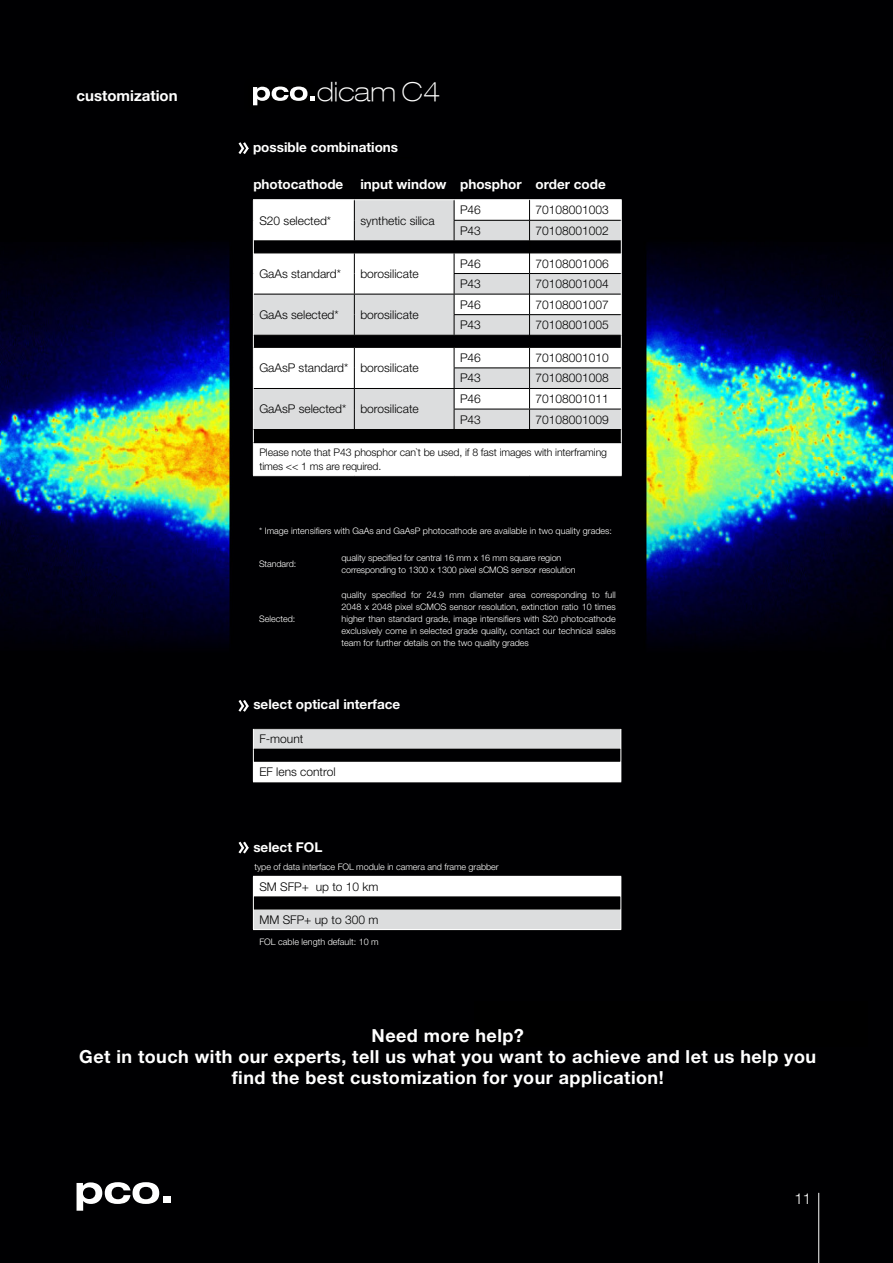
<style>
.page{position:relative;width:893px;height:1263px;background:#fff}
.page>*{position:absolute;margin:0;border:0;box-sizing:border-box;transform-origin:0 0}
.t1{font:100 expanded 26.55px "Helvetica Neue";color:#fff}
.Titel{font:700 18px/21px "Helvetica Neue LT Std";letter-spacing:.025em;color:#fff;text-align:center}
.Titel-2{font:700 15px "Helvetica Neue LT Std";color:#fff}
.t2{font:300 15px "Helvetica Neue LT Std";color:#fff}
.GS_grau{font:700 13.5px "Helvetica Neue LT Std";color:#fff}
.GS_grau-2{font:300 12px "Helvetica Neue LT Std";color:#000}
.GS_grau-3{font:300 10.5px/13.5px "Helvetica Neue LT Std";letter-spacing:-.01em;color:#000}
.GS_schwarz{font:300 9px/12px "Helvetica Neue LT Std";color:#fff}
.GS_grau-4{font:300 9px "Helvetica Neue LT Std";letter-spacing:-.005em;color:#fff}
</style>
<div class="page">
<img style="left:0;top:0;width:893px;height:1263px">
<hr style="left:818px;top:1193px;width:1px;height:70px;background:#fff">
<svg style="left:77px;top:1182px;width:82px;height:29px"></svg>
<div style="left:164px;top:1197px;width:7px;height:6px;background:#fff"></div>
<div style="left:244px;top:78px;width:80px;height:36px;background:#000"></div>
<svg style="left:253px;top:87px;width:62px;height:18px"></svg>
<div style="left:474px;top:1001px;width:393px;height:46px;background:#000"></div>
<svg style="left:254px;top:443px;width:367px;height:32px"></svg>
<svg style="left:254px;top:200px;width:367px;height:229px"></svg>
<div style="left:253px;top:430px;width:368px;height:13px;background:#000"></div>
<svg style="left:354px;top:200px;width:1px;height:40px"></svg>
<hr style="left:454px;top:220px;width:75px;height:1px;background:#000">
<svg style="left:454px;top:200px;width:1px;height:40px"></svg>
<hr style="left:530px;top:220px;width:91px;height:1px;background:#000">
<hr style="left:254px;top:240px;width:100px;height:1px;background:#000">
<hr style="left:354px;top:240px;width:100px;height:1px;background:#000">
<hr style="left:254px;top:253px;width:100px;height:1px;background:#000">
<hr style="left:354px;top:253px;width:100px;height:1px;background:#000">
<hr style="left:254px;top:294px;width:100px;height:1px;background:#000">
<hr style="left:354px;top:294px;width:100px;height:1px;background:#000">
<svg style="left:354px;top:253px;width:1px;height:82px"></svg>
<hr style="left:254px;top:335px;width:100px;height:1px;background:#000">
<hr style="left:354px;top:335px;width:100px;height:1px;background:#000">
<hr style="left:254px;top:347px;width:100px;height:1px;background:#000">
<hr style="left:354px;top:347px;width:100px;height:1px;background:#000">
<hr style="left:254px;top:388px;width:100px;height:1px;background:#000">
<hr style="left:354px;top:388px;width:100px;height:1px;background:#000">
<hr style="left:454px;top:240px;width:75px;height:1px;background:#000">
<hr style="left:530px;top:240px;width:91px;height:1px;background:#000">
<hr style="left:454px;top:253px;width:75px;height:1px;background:#000">
<hr style="left:530px;top:253px;width:91px;height:1px;background:#000">
<hr style="left:454px;top:294px;width:75px;height:1px;background:#000">
<hr style="left:530px;top:294px;width:91px;height:1px;background:#000">
<hr style="left:454px;top:335px;width:75px;height:1px;background:#000">
<hr style="left:530px;top:335px;width:91px;height:1px;background:#000">
<hr style="left:454px;top:347px;width:75px;height:1px;background:#000">
<hr style="left:530px;top:347px;width:91px;height:1px;background:#000">
<hr style="left:454px;top:388px;width:75px;height:1px;background:#000">
<hr style="left:530px;top:388px;width:91px;height:1px;background:#000">
<hr style="left:454px;top:273px;width:75px;height:1px;background:#000">
<hr style="left:530px;top:273px;width:91px;height:1px;background:#000">
<hr style="left:454px;top:314px;width:75px;height:1px;background:#000">
<svg style="left:454px;top:253px;width:1px;height:82px"></svg>
<hr style="left:530px;top:314px;width:91px;height:1px;background:#000">
<hr style="left:454px;top:367px;width:75px;height:1px;background:#000">
<hr style="left:530px;top:367px;width:91px;height:1px;background:#000">
<svg style="left:354px;top:348px;width:1px;height:81px"></svg>
<hr style="left:253px;top:199px;width:101px;height:1px;background:#fff">
<hr style="left:354px;top:199px;width:100px;height:1px;background:#fff">
<hr style="left:454px;top:199px;width:76px;height:1px;background:#fff">
<hr style="left:530px;top:199px;width:92px;height:1px;background:#fff">
<svg style="left:253px;top:200px;width:1px;height:243px"></svg>
<hr style="left:253px;top:443px;width:1px;height:32px;background:#fff">
<hr style="left:253px;top:475px;width:101px;height:1px;background:#fff">
<hr style="left:354px;top:475px;width:100px;height:1px;background:#fff">
<hr style="left:454px;top:475px;width:76px;height:1px;background:#fff">
<hr style="left:530px;top:475px;width:92px;height:1px;background:#fff">
<hr style="left:621px;top:443px;width:1px;height:32px;background:#fff">
<svg style="left:529px;top:200px;width:1px;height:229px"></svg>
<hr style="left:254px;top:429px;width:100px;height:1px;background:#000">
<hr style="left:354px;top:429px;width:100px;height:1px;background:#000">
<hr style="left:454px;top:409px;width:76px;height:1px;background:#000">
<svg style="left:454px;top:348px;width:1px;height:81px"></svg>
<hr style="left:530px;top:409px;width:91px;height:1px;background:#000">
<hr style="left:454px;top:429px;width:76px;height:1px;background:#000">
<hr style="left:530px;top:429px;width:91px;height:1px;background:#000">
<svg style="left:621px;top:200px;width:1px;height:243px"></svg>
<svg style="left:236px;top:140px;width:15px;height:17px"></svg>
<div style="left:253px;top:729px;width:368px;height:20px;background:#dcddde"></div>
<div style="left:253px;top:761px;width:368px;height:21px;background:#fff"></div>
<hr style="left:253px;top:728px;width:368px;height:1px;background:#000">
<hr style="left:254px;top:749px;width:366px;height:1px;background:#000">
<hr style="left:254px;top:761px;width:366px;height:1px;background:#000">
<svg style="left:253px;top:729px;width:1px;height:33px"></svg>
<svg style="left:620px;top:729px;width:1px;height:33px"></svg>
<svg style="left:236px;top:697px;width:15px;height:17px"></svg>
<div style="left:253px;top:876px;width:368px;height:21px;background:#fff"></div>
<div style="left:253px;top:909px;width:368px;height:20px;background:#dcddde"></div>
<hr style="left:254px;top:896px;width:366px;height:1px;background:#000">
<hr style="left:254px;top:909px;width:366px;height:1px;background:#000">
<svg style="left:253px;top:897px;width:1px;height:32px"></svg>
<svg style="left:620px;top:896px;width:1px;height:33px"></svg>
<hr style="left:253px;top:929px;width:368px;height:1px;background:#fff">
<svg style="left:236px;top:839px;width:15px;height:17px"></svg>
<hr style="left:253px;top:157px;width:160px;height:1px;background:#000">
<p class="Titel-2" style="left:77px;top:86px;width:103px">customization</p>
<p class="t1" style="left:317px;top:75px;width:125px">dicam C4</p>
<p class="GS_grau" style="left:253px;top:139px;width:147px">possible combinations</p>
<p class="GS_grau" style="left:253px;top:176px;width:92px">photocathode</p>
<p class="GS_grau" style="left:360px;top:176px;width:88px">input window</p>
<p class="GS_grau" style="left:460px;top:176px;width:63px">phosphor</p>
<p class="GS_grau" style="left:536px;top:176px;width:72px">order code</p>
<p class="GS_grau-2" style="left:259px;top:213px;width:73px">S20 selected*</p>
<p class="GS_grau-2" style="left:360px;top:213px;width:76px">synthetic silica</p>
<p class="GS_grau-2" style="left:460px;top:203px;width:22px">P46</p>
<p class="GS_grau-2" style="left:536px;top:203px;width:75px">70108001003</p>
<p class="GS_grau-2" style="left:460px;top:223px;width:22px">P43</p>
<p class="GS_grau-2" style="left:536px;top:223px;width:75px">70108001002</p>
<p class="GS_grau-2" style="left:259px;top:266px;width:83px">GaAs standard*</p>
<p class="GS_grau-2" style="left:360px;top:266px;width:60px">borosilicate</p>
<p class="GS_grau-2" style="left:259px;top:307px;width:81px">GaAs selected*</p>
<p class="GS_grau-2" style="left:360px;top:307px;width:60px">borosilicate</p>
<p class="GS_grau-2" style="left:259px;top:361px;width:90px">GaAsP standard*</p>
<p class="GS_grau-2" style="left:360px;top:361px;width:60px">borosilicate</p>
<p class="GS_grau-2" style="left:460px;top:256px;width:22px">P46</p>
<p class="GS_grau-2" style="left:536px;top:256px;width:75px">70108001006</p>
<p class="GS_grau-2" style="left:460px;top:276px;width:22px">P43</p>
<p class="GS_grau-2" style="left:536px;top:276px;width:75px">70108001004</p>
<p class="GS_grau-2" style="left:460px;top:297px;width:22px">P46</p>
<p class="GS_grau-2" style="left:536px;top:297px;width:75px">70108001007</p>
<p class="GS_grau-2" style="left:460px;top:318px;width:22px">P43</p>
<p class="GS_grau-2" style="left:536px;top:318px;width:75px">70108001005</p>
<p class="GS_grau-2" style="left:460px;top:350px;width:22px">P46</p>
<p class="GS_grau-2" style="left:536px;top:350px;width:75px">70108001010</p>
<p class="GS_grau-2" style="left:460px;top:371px;width:22px">P43</p>
<p class="GS_grau-2" style="left:536px;top:371px;width:75px">70108001008</p>
<p class="GS_grau-2" style="left:460px;top:391px;width:22px">P46</p>
<p class="GS_grau-2" style="left:536px;top:391px;width:75px">70108001011</p>
<p class="GS_grau-2" style="left:460px;top:412px;width:22px">P43</p>
<p class="GS_grau-2" style="left:536px;top:412px;width:75px">70108001009</p>
<p class="GS_grau-3" style="left:259px;top:445px;width:349px">Please note that P43 phosphor can`t be used, if 8 fast images with interframing times &lt;&lt; 1 ms are required.</p>
<p class="GS_grau-2" style="left:259px;top:402px;width:88px">GaAsP selected*</p>
<p class="GS_grau-2" style="left:360px;top:402px;width:60px">borosilicate</p>
<p class="GS_schwarz" style="left:259px;top:524px;width:355px">* Image intensifiers with GaAs and GaAsP photocathode are available in two quality grades:</p>
<p class="GS_schwarz" style="left:259px;top:557px;width:39px">Standard:</p>
<p class="GS_schwarz" style="left:341px;top:551px;width:236px">quality specified for central 16 mm x 16 mm square region corresponding to 1300 x 1300 pixel sCMOS sensor resolution</p>
<p class="GS_schwarz" style="left:259px;top:613px;width:38px">Selected:</p>
<p class="GS_schwarz" style="left:341px;top:589px;width:276px;text-align:justify">quality specified for 24.9 mm diameter area corresponding to full 2048 x 2048 pixel sCMOS sensor resolution, extinction ratio 10 times higher than standard grade, image intensifiers with S20 photocathode exclusively come in selected grade quality, contact our technical sales team for further details on the two quality grades</p>
<p class="GS_grau" style="left:253px;top:696px;width:148px">select optical interface</p>
<p class="GS_grau-2" style="left:259px;top:731px;width:45px">F-mount</p>
<p class="GS_grau-2" style="left:259px;top:764px;width:78px">EF lens control</p>
<p class="GS_grau" style="left:253px;top:839px;width:70px">select FOL</p>
<p class="GS_grau-2" style="left:259px;top:879px;width:121px">SM SFP+ up to 10 km</p>
<p class="GS_grau-2" style="left:259px;top:912px;width:121px">MM SFP+ up to 300 m</p>
<p class="GS_grau-4" style="left:254px;top:861px;width:246px">type of data interface FOL module in camera and frame grabber</p>
<p class="GS_schwarz" style="left:259px;top:936px;width:121px">FOL cable length default: 10 m</p>
<p class="Titel" style="left:372px;top:1024px;width:154px">Need more help?</p>
<p class="Titel" style="left:79px;top:1045px;width:738px">Get in touch with our experts, tell us what you want to achieve and let us help you find the best customization for your application!</p>
<h3 class="t2" style="left:794px;top:1189px;width:18px">11</h3>
</div>
